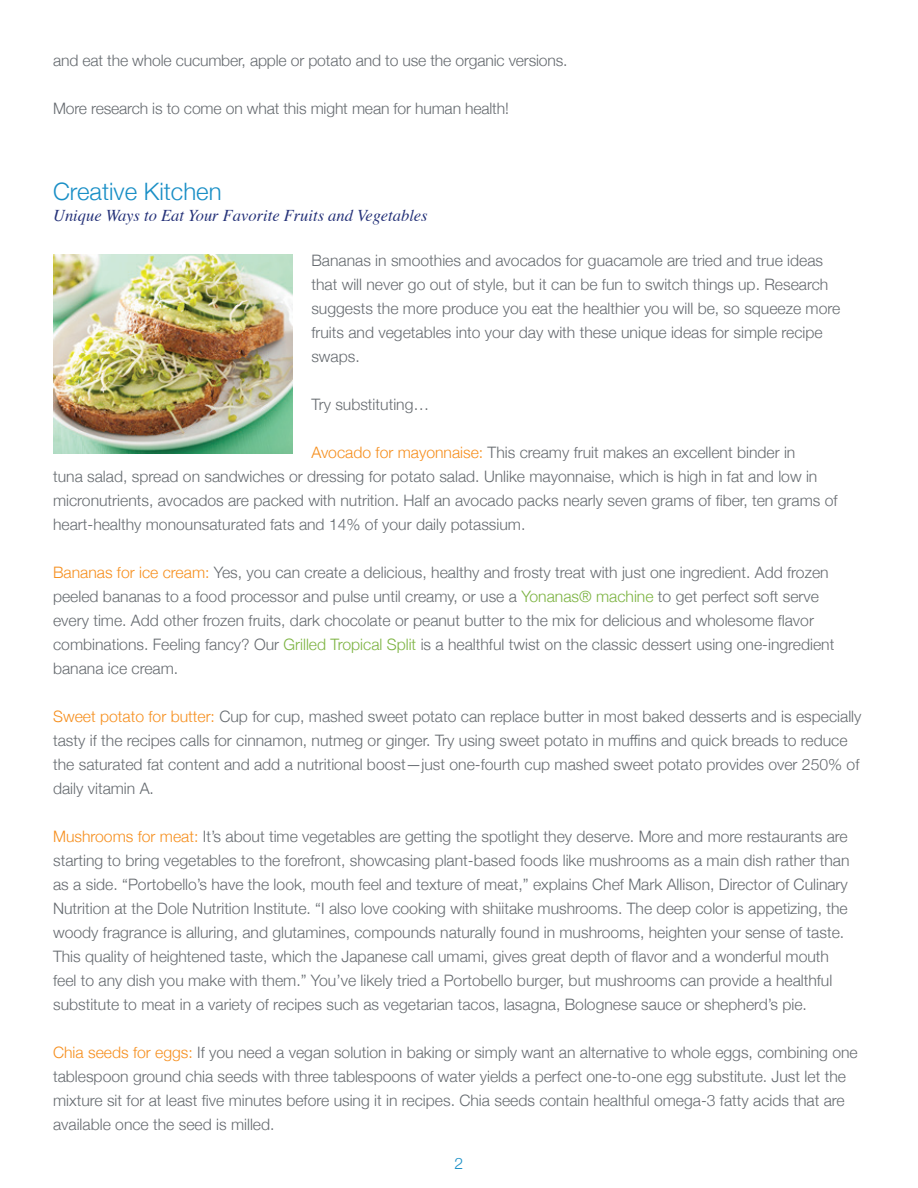
<style>
.page{position:relative;width:918px;height:1188px;background:#fff}
.page>*{position:absolute;margin:0;border:0;box-sizing:border-box;transform-origin:0 0}
.t1{font:300 24px "Helvetica Neue";color:#1a8fc6}
.t2{font:italic 16.5px "Times";color:#253279}
.t3{font:300 15.75px/24px "Helvetica Neue";color:#666b70}
.t4{font:300 15.75px "Helvetica Neue";color:#1a8fc6}
.s1{color:#f68f1e}
.s2{color:#7cb341}
</style>
<div class="page">
<img style="left:54px;top:255px;width:238px;height:199px">
<p class="t3" style="left:53px;top:47px;width:516px">and eat the whole cucumber, apple or potato and to use the organic versions.</p>
<p class="t3" style="left:53px;top:95px;width:457px">More research is to come on what this might mean for human health!</p>
<h1 class="t1" style="left:53px;top:172px;width:170px">Creative Kitchen</h1>
<p class="t2" style="left:53px;top:201px;width:376px">Unique Ways to Eat Your Favorite Fruits and Vegetables</p>
<p class="t3" style="left:311px;top:247px;width:530px">Bananas in smoothies and avocados for guacamole are tried and true ideas that will never go out of style, but it can be fun to switch things up. Research suggests the more produce you eat the healthier you will be, so squeeze more fruits and vegetables into your day with these unique ideas for simple recipe swaps.</p>
<p class="t3" style="left:311px;top:391px;width:119px">Try substituting…</p>
<p class="t3" style="left:53px;top:439px;width:786px;text-indent:258px"><span class="s1">Avocado for mayonnaise:</span> This creamy fruit makes an excellent binder in<br>tuna salad, spread on sandwiches or dressing for potato salad. Unlike mayonnaise, which is high in fat and low in micronutrients, avocados are packed with nutrition. Half an avocado packs nearly seven grams of fiber, ten grams of heart-healthy monounsaturated fats and 14% of your daily potassium.</p>
<p class="t3" style="left:53px;top:559px;width:783px"><span class="s1">Bananas for ice cream:</span> Yes, you can create a delicious, healthy and frosty treat with just one ingredient. Add frozen peeled bananas to a food processor and pulse until creamy, or use a <span class="s2">Yonanas® machine</span> to get perfect soft serve every time. Add other frozen fruits, dark chocolate or peanut butter to the mix for delicious and wholesome flavor combinations. Feeling fancy? Our <span class="s2">Grilled Tropical Split</span> is a healthful twist on the classic dessert using one-ingredient banana ice cream.</p>
<p class="t3" style="left:53px;top:703px;width:810px"><span class="s1">Sweet potato for butter:</span> Cup for cup, mashed sweet potato can replace butter in most baked desserts and is especially tasty if the recipes calls for cinnamon, nutmeg or ginger. Try using sweet potato in muffins and quick breads to reduce the saturated fat content and add a nutritional boost—just one-fourth cup mashed sweet potato provides over 250% of daily vitamin A.</p>
<p class="t3" style="left:53px;top:823px;width:798px"><span class="s1">Mushrooms for meat:</span> It’s about time vegetables are getting the spotlight they deserve. More and more restaurants are starting to bring vegetables to the forefront, showcasing plant-based foods like mushrooms as a main dish rather than as a side. “Portobello’s have the look, mouth feel and texture of meat,” explains Chef Mark Allison, Director of Culinary Nutrition at the Dole Nutrition Institute. “I also love cooking with shiitake mushrooms. The deep color is appetizing, the woody fragrance is alluring, and glutamines, compounds naturally found in mushrooms, heighten your sense of taste.<br>This quality of heightened taste, which the Japanese call umami, gives great depth of flavor and a wonderful mouth feel to any dish you make with them.” You’ve likely tried a Portobello burger, but mushrooms can provide a healthful substitute to meat in a variety of recipes such as vegetarian tacos, lasagna, Bolognese sauce or shepherd’s pie.</p>
<p class="t3" style="left:53px;top:1039px;width:806px"><span class="s1">Chia seeds for eggs:</span> If you need a vegan solution in baking or simply want an alternative to whole eggs, combining one tablespoon ground chia seeds with three tablespoons of water yields a perfect one-to-one egg substitute. Just let the mixture sit for at least five minutes before using it in recipes. Chia seeds contain healthful omega-3 fatty acids that are available once the seed is milled.</p>
<p class="t4" style="left:455px;top:1151px;width:10px">2</p>
</div>
